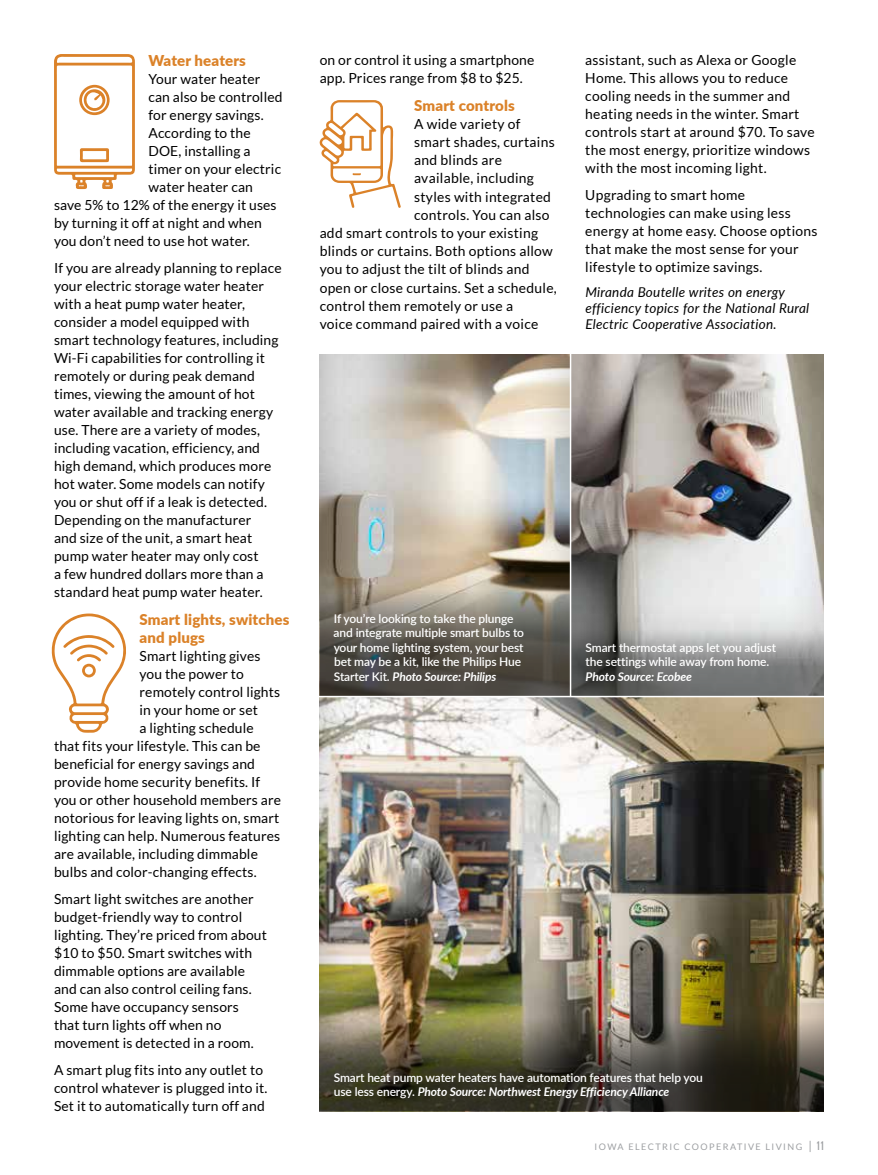
<style>
.page{position:relative;width:878px;height:1175px;background:#fff}
.page>*{position:absolute;margin:0;border:0;box-sizing:border-box;transform-origin:0 0}
.t1{font:900 15px/18px "Lato";letter-spacing:.01em;color:#db8229}
.t2{font:13.8px/18px "Lato";letter-spacing:.01em;color:#000}
.t3{font:italic 13.5px/15.8px "Lato";letter-spacing:.02em;color:#000}
.t4{font:600 12px/14.4px "Lato";letter-spacing:-.01em;color:#fff}
.t5{font:italic 700 12px "Lato";letter-spacing:-.015em;color:#fff}
.t6{font:9px "Lato";letter-spacing:.16em;color:#9d9fa2}
.s1{font-weight:700;font-style:italic}
.s2{font-size:12px}
.s3{font-family:"Univers";font-stretch:ultra-condensed;font-size:12px}
</style>
<div class="page">
<div style="left:319px;top:696px;width:506px;height:416px;background:#000;opacity:.25"></div>
<div style="left:319px;top:354px;width:252px;height:342px;background:#000;opacity:.25"></div>
<div style="left:570px;top:354px;width:254px;height:342px;background:#000;opacity:.25"></div>
<svg style="left:320px;top:1013px;width:504px;height:98px"></svg>
<svg style="left:320px;top:585px;width:249px;height:111px"></svg>
<svg style="left:571px;top:626px;width:253px;height:70px"></svg>
<svg style="left:54px;top:54px;width:81px;height:135px"></svg>
<svg style="left:51px;top:613px;width:75px;height:119px"></svg>
<svg style="left:319px;top:100px;width:82px;height:108px"></svg>
<hr style="left:313px;top:696px;width:514px;height:1px;background:#fff">
<hr style="left:569px;top:346px;width:2px;height:350px;background:#fff">
<p class="t1" style="left:148px;top:51px;width:99px">Water heaters</p>
<p class="t2" style="left:148px;top:70px;width:113px">Your water heater</p>
<p class="t2" style="left:148px;top:88px;width:136px">can also be controlled</p>
<p class="t2" style="left:148px;top:106px;width:117px">for energy savings.</p>
<p class="t2" style="left:148px;top:124px;width:104px">According to the</p>
<p class="t2" style="left:148px;top:142px;width:104px">DOE, installing a</p>
<p class="t2" style="left:148px;top:160px;width:134px">timer on your electric</p>
<p class="t2" style="left:148px;top:178px;width:106px">water heater can</p>
<p class="t2" style="left:54px;top:196px;width:224px">save 5% to 12% of the energy it uses</p>
<p class="t2" style="left:54px;top:214px;width:209px">by turning it off at night and when</p>
<p class="t2" style="left:54px;top:232px;width:197px">you don’t need to use hot water.</p>
<p class="t2" style="left:54px;top:259px;width:229px">If you are already planning to replace your electric storage water heater with a heat pump water heater, consider a model equipped with smart technology features, including Wi-Fi capabilities for controlling it remotely or during peak demand times, viewing the amount of hot water available and tracking energy use. There are a variety of modes, including vacation, efficiency, and high demand, which produces more hot water. Some models can notify you or shut off if a leak is detected.<br>Depending on the manufacturer<br>and size of the unit, a smart heat pump water heater may only cost<br>a few hundred dollars more than a standard heat pump water heater.</p>
<p class="t1" style="left:140px;top:609px;width:151px">Smart lights, switches and plugs</p>
<p class="t2" style="left:140px;top:646px;width:122px">Smart lighting gives</p>
<p class="t2" style="left:140px;top:664px;width:106px">you the power to</p>
<p class="t2" style="left:140px;top:682px;width:142px">remotely control lights</p>
<p class="t2" style="left:140px;top:700px;width:120px">in your home or set</p>
<p class="t2" style="left:140px;top:718px;width:116px">a lighting schedule</p>
<p class="t2" style="left:54px;top:736px;width:208px">that fits your lifestyle. This can be</p>
<p class="t2" style="left:54px;top:754px;width:202px">beneficial for energy savings and</p>
<p class="t2" style="left:54px;top:772px;width:208px">provide home security benefits. If</p>
<p class="t2" style="left:54px;top:790px;width:228px">you or other household members are</p>
<p class="t2" style="left:54px;top:808px;width:227px">notorious for leaving lights on, smart</p>
<p class="t2" style="left:54px;top:826px;width:228px">lighting can help. Numerous features</p>
<p class="t2" style="left:54px;top:844px;width:205px">are available, including dimmable</p>
<p class="t2" style="left:54px;top:862px;width:204px">bulbs and color-changing effects.</p>
<p class="t2" style="left:54px;top:889px;width:214px">Smart light switches are another budget-friendly way to control lighting. They’re priced from about $10 to $50. Smart switches with dimmable options are available and can also control ceiling fans.<br>Some have occupancy sensors that turn lights off when no movement is detected in a room.</p>
<p class="t2" style="left:54px;top:1061px;width:215px">A smart plug fits into any outlet to control whatever is plugged into it.<br>Set it to automatically turn off and</p>
<p class="t2" style="left:320px;top:51px;width:216px">on or control it using a smartphone app. Prices range from $8 to $25.</p>
<p class="t1" style="left:414px;top:96px;width:102px">Smart controls</p>
<p class="t2" style="left:414px;top:115px;width:108px">A wide variety of</p>
<p class="t2" style="left:414px;top:133px;width:142px">smart shades, curtains</p>
<p class="t2" style="left:414px;top:151px;width:89px">and blinds are</p>
<p class="t2" style="left:414px;top:169px;width:121px">available, including</p>
<p class="t2" style="left:414px;top:187px;width:138px">styles with integrated</p>
<p class="t2" style="left:414px;top:206px;width:137px">controls. You can also</p>
<p class="t2" style="left:319px;top:224px;width:220px">add smart controls to your existing</p>
<p class="t2" style="left:319px;top:242px;width:235px">blinds or curtains. Both options allow</p>
<p class="t2" style="left:319px;top:260px;width:211px">you to adjust the tilt of blinds and</p>
<p class="t2" style="left:319px;top:278px;width:239px">open or close curtains. Set a schedule,</p>
<p class="t2" style="left:319px;top:297px;width:195px">control them remotely or use a</p>
<p class="t2" style="left:319px;top:315px;width:220px">voice command paired with a voice</p>
<p class="t2" style="left:585px;top:51px;width:231px">assistant, such as Alexa or Google Home. This allows you to reduce cooling needs in the summer and heating needs in the winter. Smart controls start at around $70. To save the most energy, prioritize windows with the most incoming light.</p>
<p class="t2" style="left:585px;top:186px;width:234px">Upgrading to smart home technologies can make using less energy at home easy. Choose options that make the most sense for your lifestyle to optimize savings.</p>
<p class="t3" style="left:585px;top:284px;width:225px">Miranda Boutelle writes on energy efficiency topics for the National Rural<br>Electric Cooperative Association.</p>
<p class="t4" style="left:333px;top:611px;width:192px">If you’re looking to take the plunge and integrate multiple smart bulbs to your home lighting system, your best bet may be a kit, like the Philips Hue Starter Kit. <span class="s1">Photo Source: Philips</span></p>
<p class="t4" style="left:585px;top:639px;width:192px">Smart thermostat apps let you adjust the settings while away from home.</p>
<p class="t5" style="left:585px;top:667px;width:108px">Photo Source: Ecobee</p>
<p class="t4" style="left:334px;top:1069px;width:370px">Smart heat pump water heaters have automation features that help you use less energy. <span class="s1">Photo Source: Northwest Energy Efficiency Alliance</span></p>
<p class="t6" style="left:594px;top:1141px;width:232px">IOWA ELECTRIC COOPERATIVE LIVING <span class="s2">|</span> <span class="s3">11</span></p>
</div>
